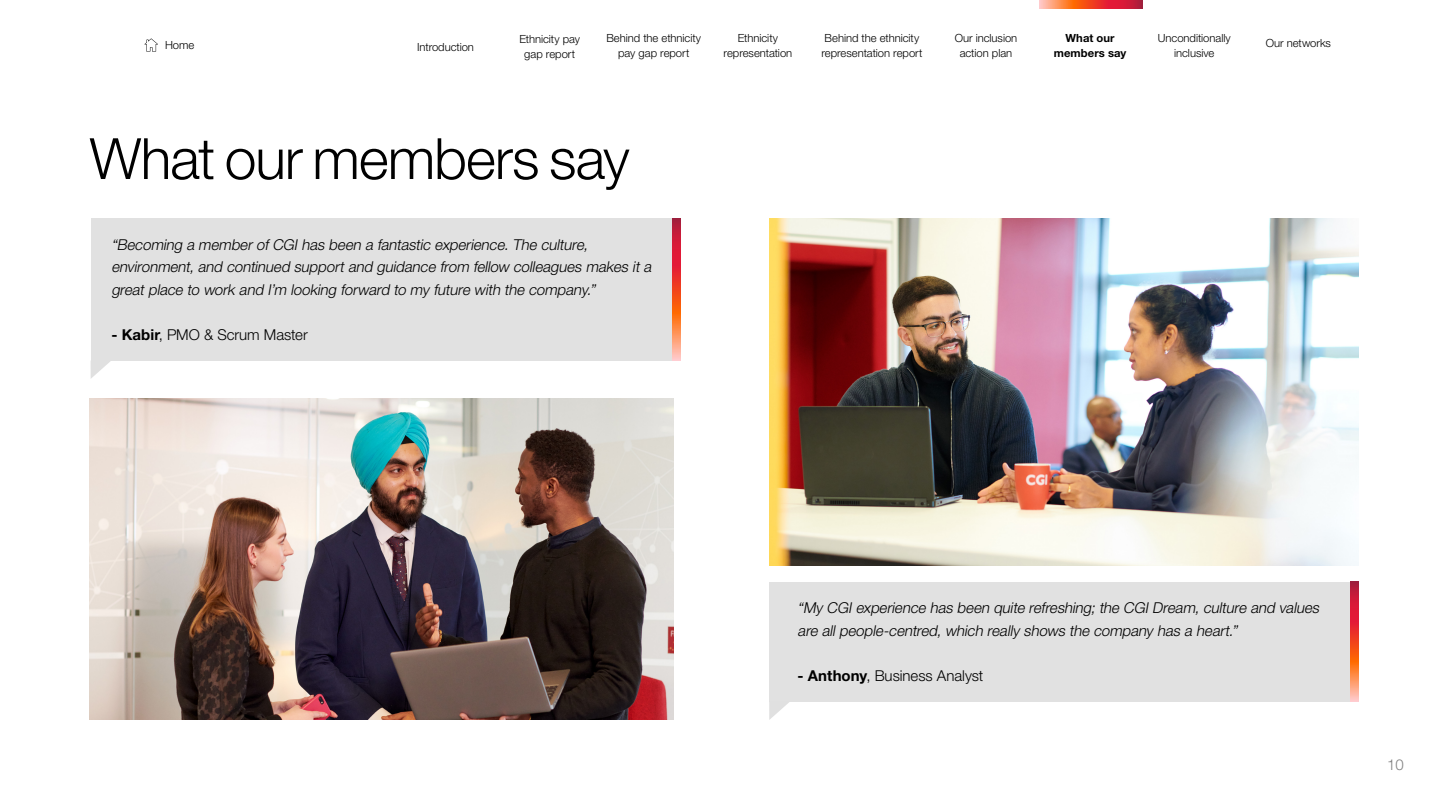
<style>
.page{position:relative;width:1440px;height:810px;background:#fff}
.page>*{position:absolute;margin:0;border:0;box-sizing:border-box;transform-origin:0 0}
.t1{font:300 57px "Helvetica Neue LT Pro";letter-spacing:-.015em;color:#000}
.t2{font:italic 300 15px/22.5px "Helvetica Neue LT Pro";color:#000}
.t3{font:300 15px "Helvetica Neue LT Pro";letter-spacing:-.005em;color:#000}
.t4{font:300 15px "Helvetica Neue LT Pro";color:#808080}
.t5{font:300 11.25px/15px "Helvetica Neue LT Pro";letter-spacing:-.005em;color:#000;text-align:center}
.t6{font:700 11.25px/15px "Helvetica Neue LT Pro";letter-spacing:.005em;color:#000;text-align:center}
.s1{font-weight:700}
</style>
<div class="page">
<svg style="left:144px;top:38px;width:14px;height:14px"></svg>
<div style="left:769px;top:582px;width:589px;height:120px;background:#e1e1e1"></div>
<div style="left:91px;top:218px;width:581px;height:143px;background:#e1e1e1"></div>
<svg style="left:91px;top:361px;width:20px;height:17px"></svg>
<svg style="left:769px;top:702px;width:20px;height:18px"></svg>
<svg style="left:672px;top:218px;width:8px;height:143px"></svg>
<svg style="left:1350px;top:582px;width:8px;height:120px"></svg>
<svg style="left:1039px;top:0;width:103px;height:8px"></svg>
<img style="left:89px;top:398px;width:584px;height:322px">
<img style="left:769px;top:218px;width:589px;height:347px">
<p class="t5" style="left:165px;top:37px;width:31px">Home</p>
<p class="t5" style="left:417px;top:39px;width:58px">Introduction</p>
<p class="t5" style="left:519px;top:31px;width:62px">Ethnicity pay gap report</p>
<p class="t5" style="left:606px;top:30px;width:96px">Behind the ethnicity pay gap report</p>
<p class="t5" style="left:723px;top:30px;width:70px">Ethnicity representation</p>
<p class="t5" style="left:821px;top:30px;width:102px;text-align:left">Behind the ethnicity representation report</p>
<h1 class="t1" style="left:90px;top:124px;width:541px">What our members say</h1>
<p class="t2" style="left:111px;top:233px;width:544px">“Becoming a member of CGI has been a fantastic experience. The culture, environment, and continued support and guidance from fellow colleagues makes it a great place to work and I’m looking forward to my future with the company.”</p>
<p class="t3" style="left:111px;top:325px;width:198px"><span class="s1">- Kabir</span>, PMO &amp; Scrum Master</p>
<p class="t5" style="left:954px;top:30px;width:64px">Our inclusion action plan</p>
<p class="t6" style="left:1053px;top:30px;width:74px">What our members say</p>
<p class="t5" style="left:1157px;top:30px;width:74px">Unconditionally inclusive</p>
<p class="t5" style="left:1265px;top:35px;width:67px">Our networks</p>
<p class="t2" style="left:797px;top:596px;width:526px">“My CGI experience has been quite refreshing; the CGI Dream, culture and values are all people-centred, which really shows the company has a heart.”</p>
<p class="t3" style="left:797px;top:666px;width:187px"><span class="s1">- Anthony</span>, Business Analyst</p>
<p class="t4" style="left:1386px;top:756px;width:18px">10</p>
</div>
